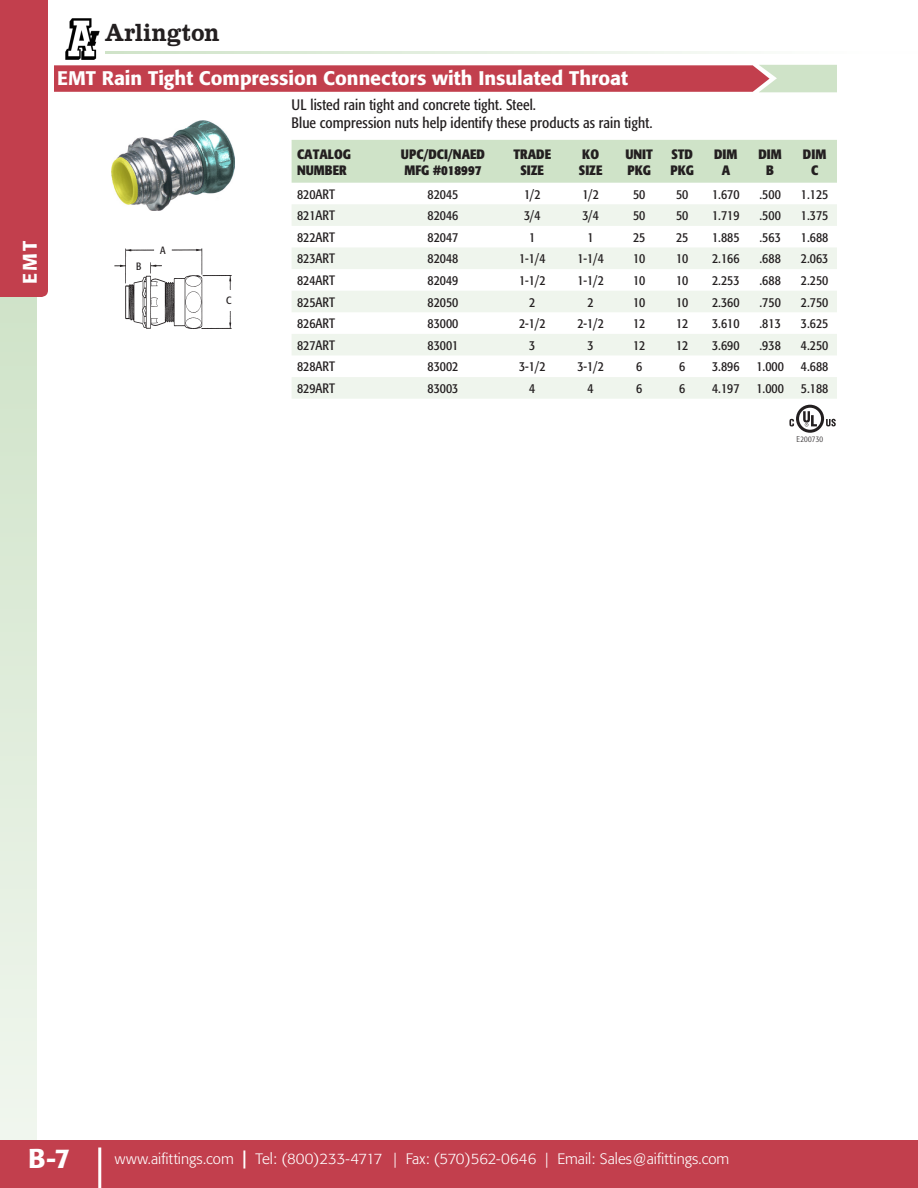
<style>
.page{position:relative;width:918px;height:1188px;background:#fff}
.page>*{position:absolute;margin:0;border:0;box-sizing:border-box;transform-origin:0 0}
.t1{font:500 27px "Formata";color:#fff}
.t2{font:25.5px "Clarendon";letter-spacing:.005em;color:#231f20;scale:.9 1}
.t3{font:500 19.5px "Formata";color:#fff}
.t4{font:condensed 15px "Formata";letter-spacing:.005em;color:#231f20}
.t5{font:300 15px "Formata";color:#fff}
.t6{font:condensed 13.5px "Formata";color:#231f20}
.t7{font:700 condensed 13.5px "Formata";color:#231f20}
.t8{font:condensed 10.5px "Formata";color:#231f20}
.t9{font:300 condensed 8.25px "Formata";letter-spacing:.025em;color:#231f20}
.s1{font-weight:500;font-size:18px}
</style>
<div class="page">
<div style="left:0;top:294px;width:37px;height:894px;background:linear-gradient(to bottom,#cfe3c8,#f2f7f0)"></div>
<div style="left:0;top:1140px;width:918px;height:48px;background:#c23f4d"></div>
<img style="left:65px;top:18px;width:35px;height:42px">
<hr style="left:98px;top:1148px;width:3px;height:40px;background:#fff">
<div style="left:0;top:0;width:48px;height:297px;background:#c23f4d"></div>
<hr style="left:105px;top:52px;width:813px;height:2px;background:#cfe3c8">
<img style="left:114px;top:248px;width:118px;height:81px">
<div style="left:223px;top:290px;width:11px;height:20px;background:#fff"></div>
<svg style="left:54px;top:65px;width:783px;height:27px;background:#c4525c"></svg>
<svg style="left:789px;top:405px;width:47px;height:28px"></svg>
<img style="left:111px;top:120px;width:123px;height:91px">
<div style="left:292px;top:140px;width:545px;height:43px;background:#cfe3c8"></div>
<svg style="left:292px;top:204px;width:545px;height:195px;fill:#eff5ed"></svg>
<h2 class="t2" style="left:105px;top:18px;width:129px">Arlington</h2>
<h3 class="t3" style="left:18px;top:284px;width:45px;rotate:-90deg">EMT</h3>
<p class="t3" style="left:57px;top:67px;width:180px">Insulating Bushings</p>
<p class="t3" style="left:57px;top:67px;width:573px">EMT Rain Tight Compression Connectors with Insulated Throat</p>
<p class="t4" style="left:292px;top:96px;width:246px">UL listed rain tight and concrete tight. Steel.</p>
<p class="t4" style="left:292px;top:114px;width:362px">Blue compression nuts help identify these products as rain tight.</p>
<p class="t7" style="left:297px;top:145px;width:55px">CATALOG</p>
<p class="t7" style="left:297px;top:162px;width:51px">NUMBER</p>
<p class="t7" style="left:401px;top:145px;width:86px">UPC/DCI/NAED</p>
<p class="t7" style="left:404px;top:162px;width:79px">MFG #018997</p>
<p class="t7" style="left:513px;top:145px;width:39px">TRADE</p>
<p class="t7" style="left:521px;top:162px;width:25px">SIZE</p>
<p class="t7" style="left:582px;top:145px;width:18px">KO</p>
<p class="t7" style="left:579px;top:162px;width:25px">SIZE</p>
<p class="t7" style="left:625px;top:145px;width:29px">UNIT</p>
<p class="t7" style="left:627px;top:162px;width:25px">PKG</p>
<p class="t7" style="left:671px;top:145px;width:23px">STD</p>
<p class="t7" style="left:670px;top:162px;width:25px">PKG</p>
<p class="t7" style="left:714px;top:145px;width:25px">DIM</p>
<p class="t7" style="left:722px;top:162px;width:10px">A</p>
<p class="t7" style="left:759px;top:145px;width:25px">DIM</p>
<p class="t7" style="left:766px;top:162px;width:9px">B</p>
<p class="t7" style="left:803px;top:145px;width:25px">DIM</p>
<p class="t7" style="left:811px;top:162px;width:9px">C</p>
<p class="t8" style="left:136px;top:260px;width:7px">B</p>
<p class="t8" style="left:160px;top:244px;width:7px">A</p>
<p class="t8" style="left:226px;top:294px;width:7px">C</p>
<p class="t6" style="left:297px;top:186px;width:39px">820ART</p>
<p class="t6" style="left:428px;top:186px;width:32px">82045</p>
<p class="t6" style="left:524px;top:186px;width:18px">1/2</p>
<p class="t6" style="left:582px;top:186px;width:18px">1/2</p>
<p class="t6" style="left:633px;top:186px;width:14px">50</p>
<p class="t6" style="left:676px;top:186px;width:14px">50</p>
<p class="t6" style="left:712px;top:186px;width:29px">1.670</p>
<p class="t6" style="left:760px;top:186px;width:23px">.500</p>
<p class="t6" style="left:801px;top:186px;width:29px">1.125</p>
<p class="t6" style="left:297px;top:207px;width:39px">821ART</p>
<p class="t6" style="left:428px;top:207px;width:32px">82046</p>
<p class="t6" style="left:524px;top:207px;width:18px">3/4</p>
<p class="t6" style="left:582px;top:207px;width:18px">3/4</p>
<p class="t6" style="left:633px;top:207px;width:14px">50</p>
<p class="t6" style="left:676px;top:207px;width:14px">50</p>
<p class="t6" style="left:712px;top:207px;width:29px">1.719</p>
<p class="t6" style="left:760px;top:207px;width:23px">.500</p>
<p class="t6" style="left:801px;top:207px;width:29px">1.375</p>
<p class="t6" style="left:297px;top:229px;width:39px">822ART</p>
<p class="t6" style="left:428px;top:229px;width:32px">82047</p>
<p class="t6" style="left:529px;top:229px;width:8px">1</p>
<p class="t6" style="left:588px;top:229px;width:8px">1</p>
<p class="t6" style="left:633px;top:229px;width:14px">25</p>
<p class="t6" style="left:676px;top:229px;width:14px">25</p>
<p class="t6" style="left:712px;top:229px;width:29px">1.885</p>
<p class="t6" style="left:760px;top:229px;width:23px">.563</p>
<p class="t6" style="left:801px;top:229px;width:29px">1.688</p>
<p class="t6" style="left:297px;top:251px;width:39px">823ART</p>
<p class="t6" style="left:428px;top:251px;width:32px">82048</p>
<p class="t6" style="left:519px;top:251px;width:28px">1-1/4</p>
<p class="t6" style="left:577px;top:251px;width:28px">1-1/4</p>
<p class="t6" style="left:633px;top:251px;width:14px">10</p>
<p class="t6" style="left:676px;top:251px;width:14px">10</p>
<p class="t6" style="left:712px;top:251px;width:29px">2.166</p>
<p class="t6" style="left:760px;top:251px;width:23px">.688</p>
<p class="t6" style="left:801px;top:251px;width:29px">2.063</p>
<p class="t6" style="left:297px;top:272px;width:39px">824ART</p>
<p class="t6" style="left:428px;top:272px;width:32px">82049</p>
<p class="t6" style="left:519px;top:272px;width:28px">1-1/2</p>
<p class="t6" style="left:577px;top:272px;width:28px">1-1/2</p>
<p class="t6" style="left:633px;top:272px;width:14px">10</p>
<p class="t6" style="left:676px;top:272px;width:14px">10</p>
<p class="t6" style="left:712px;top:272px;width:29px">2.253</p>
<p class="t6" style="left:760px;top:272px;width:23px">.688</p>
<p class="t6" style="left:801px;top:272px;width:29px">2.250</p>
<p class="t6" style="left:297px;top:294px;width:39px">825ART</p>
<p class="t6" style="left:428px;top:294px;width:32px">82050</p>
<p class="t6" style="left:529px;top:294px;width:8px">2</p>
<p class="t6" style="left:588px;top:294px;width:8px">2</p>
<p class="t6" style="left:633px;top:294px;width:14px">10</p>
<p class="t6" style="left:676px;top:294px;width:14px">10</p>
<p class="t6" style="left:712px;top:294px;width:29px">2.360</p>
<p class="t6" style="left:760px;top:294px;width:23px">.750</p>
<p class="t6" style="left:801px;top:294px;width:29px">2.750</p>
<p class="t6" style="left:297px;top:315px;width:39px">826ART</p>
<p class="t6" style="left:428px;top:315px;width:32px">83000</p>
<p class="t6" style="left:519px;top:315px;width:28px">2-1/2</p>
<p class="t6" style="left:577px;top:315px;width:28px">2-1/2</p>
<p class="t6" style="left:633px;top:315px;width:14px">12</p>
<p class="t6" style="left:676px;top:315px;width:14px">12</p>
<p class="t6" style="left:712px;top:315px;width:29px">3.610</p>
<p class="t6" style="left:760px;top:315px;width:23px">.813</p>
<p class="t6" style="left:801px;top:315px;width:29px">3.625</p>
<p class="t6" style="left:297px;top:337px;width:39px">827ART</p>
<p class="t6" style="left:428px;top:337px;width:32px">83001</p>
<p class="t6" style="left:529px;top:337px;width:8px">3</p>
<p class="t6" style="left:588px;top:337px;width:8px">3</p>
<p class="t6" style="left:633px;top:337px;width:14px">12</p>
<p class="t6" style="left:676px;top:337px;width:14px">12</p>
<p class="t6" style="left:712px;top:337px;width:29px">3.690</p>
<p class="t6" style="left:760px;top:337px;width:23px">.938</p>
<p class="t6" style="left:801px;top:337px;width:29px">4.250</p>
<p class="t6" style="left:297px;top:359px;width:39px">828ART</p>
<p class="t6" style="left:428px;top:359px;width:32px">83002</p>
<p class="t6" style="left:519px;top:359px;width:28px">3-1/2</p>
<p class="t6" style="left:577px;top:359px;width:28px">3-1/2</p>
<p class="t6" style="left:636px;top:359px;width:8px">6</p>
<p class="t6" style="left:679px;top:359px;width:8px">6</p>
<p class="t6" style="left:712px;top:359px;width:29px">3.896</p>
<p class="t6" style="left:756px;top:359px;width:29px">1.000</p>
<p class="t6" style="left:801px;top:359px;width:29px">4.688</p>
<p class="t6" style="left:297px;top:380px;width:39px">829ART</p>
<p class="t6" style="left:428px;top:380px;width:32px">83003</p>
<p class="t6" style="left:529px;top:380px;width:8px">4</p>
<p class="t6" style="left:588px;top:380px;width:8px">4</p>
<p class="t6" style="left:636px;top:380px;width:8px">6</p>
<p class="t6" style="left:679px;top:380px;width:8px">6</p>
<p class="t6" style="left:712px;top:380px;width:29px">4.197</p>
<p class="t6" style="left:756px;top:380px;width:29px">1.000</p>
<p class="t6" style="left:801px;top:380px;width:29px">5.188</p>
<p class="t9" style="left:797px;top:435px;width:28px">E200730</p>
<h1 class="t1" style="left:28px;top:1142px;width:43px">B-7</h1>
<p class="t5" style="left:115px;top:1150px;width:616px">www.aifittings.com <span class="s1">|</span> Tel: (800)233-4717 | Fax: (570)562-0646 | Email: Sales@aifittings.com</p>
</div>
